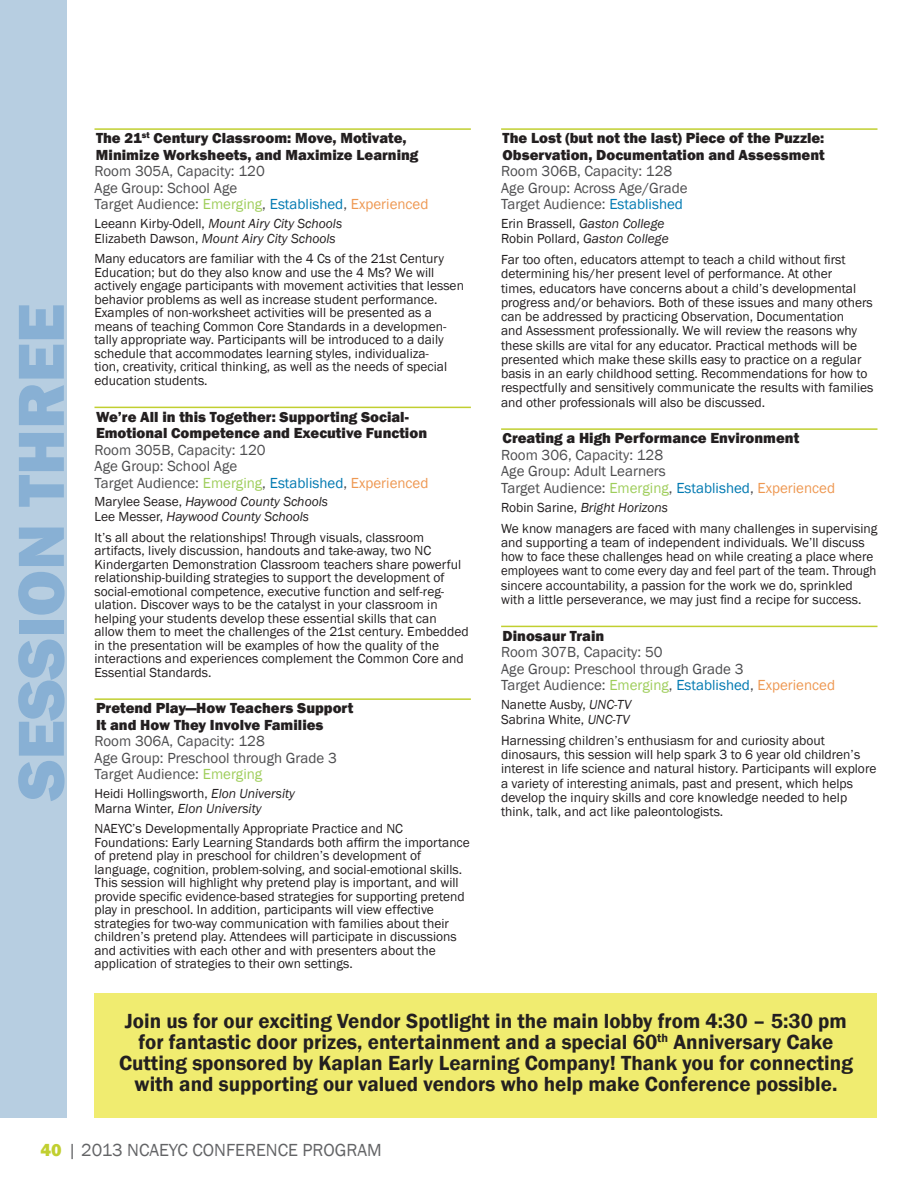
<style>
.page{position:relative;width:918px;height:1188px;background:#fff}
.page>*{position:absolute;margin:0;border:0;box-sizing:border-box;transform-origin:0 0}
.t1{font:800 67.5px "Franklin Gothic";color:#88b0d4}
.t2{font:600 21px/21px "Franklin Gothic";color:#231f20;text-align:center}
.t3{font:18px "Franklin Gothic";color:#636466}
.t4{font:15px/16.5px "Franklin Gothic";color:#4d4d4f}
.t5{font:800 15px/16.5px "Franklin Gothic";color:#231f20}
.t6{font:13.5px/13.5px "Franklin Gothic";color:#231f20}
.t7{font:italic 13.5px/15px "Franklin Gothic";color:#231f20}
.s1{color:#9ecd5a}
.s2{color:#0079b1}
.s3{color:#ee9852}
.s4{font-style:normal}
.s5{font-style:italic}
.s6{font-weight:800;color:#c1cf30}
</style>
<div class="page">
<div style="left:0;top:0;width:67px;height:1118px;background:#b7cee1"></div>
<hr style="left:94px;top:128px;width:377px;height:2px;background:#c1cf30">
<hr style="left:94px;top:407px;width:377px;height:1px;background:#c1cf30">
<hr style="left:94px;top:698px;width:377px;height:2px;background:#c1cf30">
<hr style="left:501px;top:128px;width:376px;height:2px;background:#c1cf30">
<hr style="left:501px;top:428px;width:376px;height:2px;background:#c1cf30">
<hr style="left:501px;top:626px;width:376px;height:1px;background:#c1cf30">
<div style="left:94px;top:993px;width:784px;height:125px;background:#f0ec70"></div>
<h1 class="t1" style="left:-2px;top:801px;width:498px;rotate:-90deg">SESSION THREE</h1>
<p class="t5" style="left:96px;top:130px;width:324px">The 21<sup>st</sup> Century Classroom: Move, Motivate,<br>Minimize Worksheets, and Maximize Learning</p>
<p class="t4" style="left:94px;top:163px;width:336px">Room 305A, Capacity: 120<br>Age Group: School Age<br>Target Audience: <span class="s1">Emerging</span>, <span class="s2">Established</span>, <span class="s3">Experienced</span></p>
<p class="t7" style="left:94px;top:216px;width:249px"><span class="s4">Leeann Kirby-Odell,</span> Mount Airy City Schools<br><span class="s4">Elizabeth Dawson,</span> Mount Airy City Schools</p>
<p class="t6" style="left:94px;top:252px;width:371px">Many educators are familiar with the 4 Cs of the 21st Century Education; but do they also know and use the 4 Ms? We will actively engage participants with movement activities that lessen behavior problems as well as increase student performance.<br>Examples of non-worksheet activities will be presented as a means of teaching Common Core Standards in a developmen&shy;tally appropriate way. Participants will be introduced to a daily schedule that accommodates learning styles, individualiza-<br>tion, creativity, critical thinking, as well as the needs of special education students.</p>
<p class="t5" style="left:96px;top:408px;width:333px">We’re All in this Together: Supporting Social-<br>Emotional Competence and Executive Function</p>
<p class="t4" style="left:94px;top:442px;width:336px">Room 305B, Capacity: 120<br>Age Group: School Age<br>Target Audience: <span class="s1">Emerging</span>, <span class="s2">Established</span>, <span class="s3">Experienced</span></p>
<p class="t7" style="left:94px;top:495px;width:235px"><span class="s4">Marylee Sease,</span> Haywood County Schools<br><span class="s4">Lee Messer,</span> Haywood County Schools</p>
<p class="t6" style="left:94px;top:531px;width:376px">It’s all about the relationships! Through visuals, classroom artifacts, lively discussion, handouts and take-away, two NC Kindergarten Demonstration Classroom teachers share powerful relationship-building strategies to support the development of social-emotional competence, executive function and self-reg&shy;ulation. Discover ways to be the catalyst in your classroom in helping your students develop these essential skills that can allow them to meet the challenges of the 21st century. Embedded in the presentation will be examples of how the quality of the interactions and experiences complement the Common Core and Essential Standards.</p>
<p class="t5" style="left:96px;top:700px;width:259px">Pretend Play—How Teachers Support<br>It and How They Involve Families</p>
<p class="t4" style="left:94px;top:733px;width:244px">Room 306A, Capacity: 128<br>Age Group: Preschool through Grade 3<br>Target Audience: <span class="s1">Emerging</span></p>
<p class="t6" style="left:94px;top:786px;width:202px;line-height:15px">Heidi Hollingsworth, <span class="s5">Elon University<br></span>Marna Winter, <span class="s5">Elon University</span></p>
<p class="t6" style="left:94px;top:822px;width:377px">NAEYC’s Developmentally Appropriate Practice and NC Foundations: Early Learning Standards both affirm the importance of pretend play in preschool for children’s development of language, cognition, problem-solving, and social-emotional skills.<br>This session will highlight why pretend play is important, and will provide specific evidence-based strategies for supporting pretend play in preschool. In addition, participants will view effective strategies for two-way communication with families about their children’s pretend play. Attendees will participate in discussions and activities with each other and with presenters about the application of strategies to their own settings.</p>
<p class="t5" style="left:503px;top:130px;width:324px">The Lost (but not the last) Piece of the Puzzle:<br>Observation, Documentation and Assessment</p>
<p class="t4" style="left:501px;top:163px;width:188px">Room 306B, Capacity: 128<br>Age Group: Across Age/Grade<br>Target Audience: <span class="s2">Established</span></p>
<p class="t6" style="left:501px;top:216px;width:169px;line-height:15px">Erin Brassell, <span class="s5">Gaston College<br></span>Robin Pollard, <span class="s5">Gaston College</span></p>
<p class="t6" style="left:501px;top:253px;width:374px;line-height:14.2px">Far too often, educators attempt to teach a child without first determining his/her present level of performance. At other<br>times, educators have concerns about a child’s developmental progress and/or behaviors. Both of these issues and many others can be addressed by practicing Observation, Documentation<br>and Assessment professionally. We will review the reasons why these skills are vital for any educator. Practical methods will be presented which make these skills easy to practice on a regular basis in an early childhood setting. Recommendations for how to respectfully and sensitively communicate the results with families and other professionals will also be discussed.</p>
<p class="t5" style="left:503px;top:430px;width:298px">Creating a High Performance Environment</p>
<p class="t4" style="left:501px;top:447px;width:336px">Room 306, Capacity: 128<br>Age Group: Adult Learners<br>Target Audience: <span class="s1">Emerging</span>, <span class="s2">Established</span>, <span class="s3">Experienced</span></p>
<p class="t6" style="left:501px;top:497px;width:378px;line-height:21px">Robin Sarine, <span class="s5">Bright Horizons<br></span>We know managers are faced with many challenges in supervising</p>
<p class="t6" style="left:501px;top:536px;width:377px;line-height:14.2px">and supporting a team of independent individuals. We’ll discuss how to face these challenges head on while creating a place where employees want to come every day and feel part of the team. Through sincere accountability, a passion for the work we do, sprinkled with a little perseverance, we may just find a recipe for success.</p>
<p class="t5" style="left:503px;top:627px;width:103px">Dinosaur Train</p>
<p class="t4" style="left:501px;top:644px;width:336px">Room 307B, Capacity: 50<br>Age Group: Preschool through Grade 3<br>Target Audience: <span class="s1">Emerging</span>, <span class="s2">Established</span>, <span class="s3">Experienced</span></p>
<p class="t6" style="left:501px;top:697px;width:132px;line-height:15px">Nanette Ausby, <span class="s5">UNC-TV<br></span>Sabrina White, <span class="s5">UNC-TV</span></p>
<p class="t6" style="left:501px;top:734px;width:377px;line-height:14.2px">Harnessing children’s enthusiasm for and curiosity about dinosaurs, this session will help spark 3 to 6 year old children’s interest in life science and natural history. Participants will explore a variety of interesting animals, past and present, which helps develop the inquiry skills and core knowledge needed to help think, talk, and act like paleontologists.</p>
<p class="t2" style="left:119px;top:1011px;width:735px">Join us for our exciting Vendor Spotlight in the main lobby from 4:30 – 5:30 pm for fantastic door prizes, entertainment and a special 60<sup>th</sup> Anniversary Cake Cutting sponsored by Kaplan Early Learning Company! Thank you for connecting with and supporting our valued vendors who help make Conference possible.</p>
<h3 class="t3" style="left:40px;top:1139px;width:120px"><span class="s6">40</span> | 2013 NCaeyc</h3>
<h3 class="t3" style="left:192px;top:1139px;width:75px">Con ference</h3>
<h3 class="t3" style="left:303px;top:1139px;width:81px">Program</h3>
</div>
